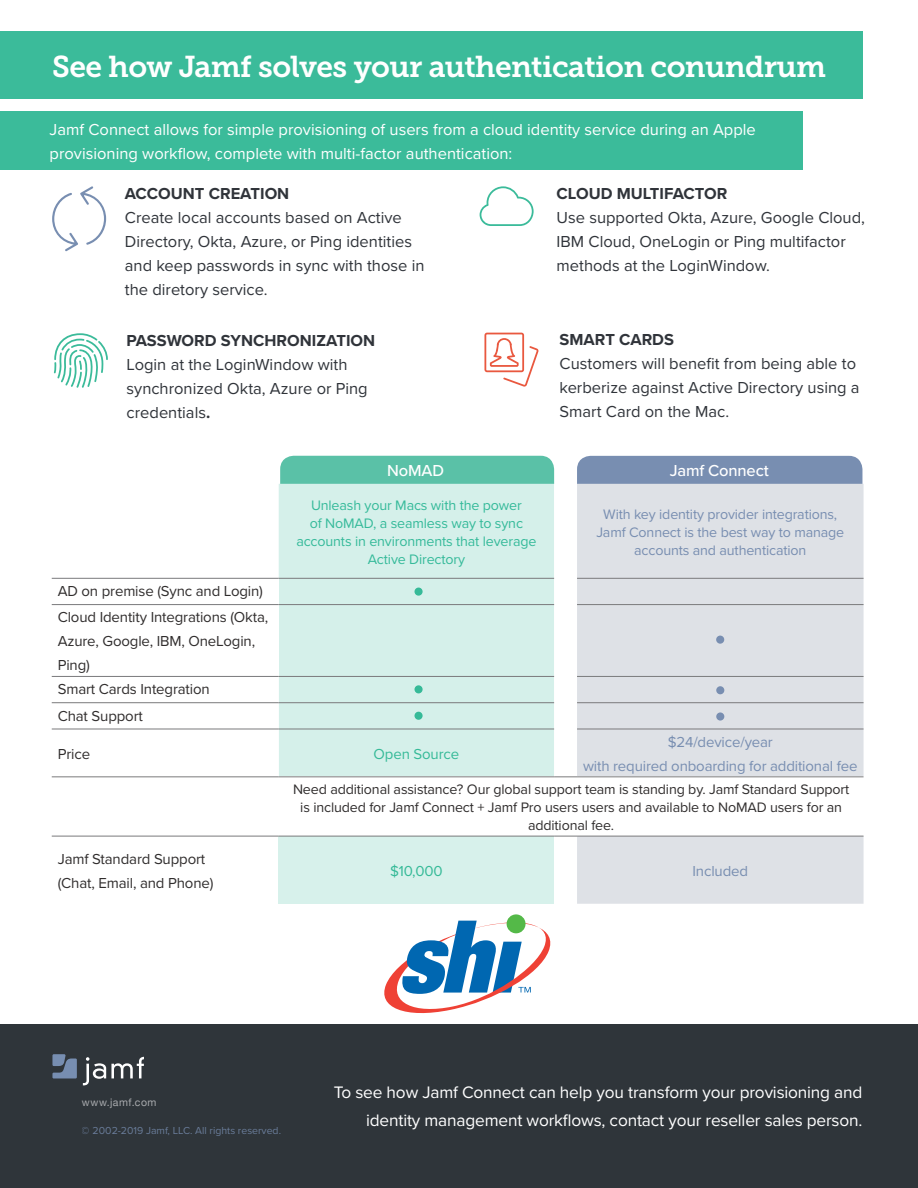
<style>
.page{position:relative;width:918px;height:1188px;background:#fff}
.page>*{position:absolute;margin:0;border:0;box-sizing:border-box;transform-origin:0 0}
.t1{font:30px "Museo Slab 700";letter-spacing:-.02em;color:#fff}
.t2{font:17.25px/28.5px "Proxima Nova";letter-spacing:-.01em;color:#fff;text-align:right}
.t3{font:16.5px/24px "Proxima Nova";color:#30343a}
.t4{font:16.5px/24px "Proxima Nova";color:#fff}
.t5{font:700 16.5px "Proxima Nova";color:#30343a}
.t6{font:500 16.5px "Proxima Nova";letter-spacing:-.01em;color:#fff}
.t7{font:15px/24px "Proxima Nova";letter-spacing:-.01em;color:#302d2d}
.t8{font:15px/24px "Proxima Nova";letter-spacing:-.01em;color:#788eb1;text-align:center}
.t9{font:15px "Proxima Nova";letter-spacing:-.01em;color:#36ba98}
.t10{font:14.25px/18px "Proxima Nova";letter-spacing:-.01em;color:#302d2d;text-align:center}
.t11{font:14.25px/18px "Proxima Nova";letter-spacing:-.01em;color:#35ba9a;text-align:center}
.t12{font:14.25px/18px "Proxima Nova";letter-spacing:-.01em;color:#788eb1;text-align:center}
.t13{font:10.5px "Proxima Nova";color:#788eb1}
.t14{font:10.5px "Helvetica Neue";letter-spacing:.045em;color:#a7a9ac}
.s1{font-weight:700}
</style>
<div class="page">
<div style="left:0;top:32px;width:862px;height:67px;background:#3bbb9a"></div>
<div style="left:0;top:111px;width:803px;height:59px;background:#3bbb9a"></div>
<div style="left:280px;top:456px;width:274px;height:77px;background:#5ac1a7;border-radius:14px"></div>
<div style="left:577px;top:456px;width:285px;height:77px;background:#788eb1;border-radius:14px"></div>
<div style="left:279px;top:484px;width:275px;height:292px;background:#d5f0ea"></div>
<div style="left:577px;top:484px;width:287px;height:420px;background:#dee1e6"></div>
<svg style="left:52px;top:703px;width:227px;height:201px"></svg>
<div style="left:279px;top:777px;width:585px;height:59px;background:#fff"></div>
<div style="left:279px;top:836px;width:275px;height:68px;background:#d7f1eb"></div>
<hr style="left:52px;top:578px;width:227px;height:1px;background:#7a7a7c">
<hr style="left:279px;top:578px;width:275px;height:1px;background:#7a7a7c">
<hr style="left:577px;top:578px;width:287px;height:1px;background:#7a7a7c">
<hr style="left:52px;top:604px;width:227px;height:1px;background:#7a7a7c">
<hr style="left:279px;top:604px;width:275px;height:1px;background:#7a7a7c">
<hr style="left:577px;top:604px;width:287px;height:1px;background:#7a7a7c">
<hr style="left:52px;top:676px;width:227px;height:1px;background:#7a7a7c">
<hr style="left:279px;top:676px;width:275px;height:1px;background:#7a7a7c">
<hr style="left:577px;top:676px;width:287px;height:1px;background:#7a7a7c">
<hr style="left:52px;top:702px;width:227px;height:1px;background:#7a7a7c">
<hr style="left:279px;top:702px;width:275px;height:1px;background:#7a7a7c">
<hr style="left:577px;top:702px;width:287px;height:1px;background:#7a7a7c">
<hr style="left:52px;top:729px;width:227px;height:1px;background:#7a7a7c">
<hr style="left:279px;top:729px;width:275px;height:1px;background:#7a7a7c">
<hr style="left:577px;top:729px;width:287px;height:1px;background:#7a7a7c">
<hr style="left:52px;top:776px;width:227px;height:1px;background:#7a7a7c">
<hr style="left:279px;top:776px;width:275px;height:1px;background:#7a7a7c">
<svg style="left:554px;top:578px;width:23px;height:199px"></svg>
<hr style="left:577px;top:776px;width:287px;height:1px;background:#7a7a7c">
<hr style="left:52px;top:836px;width:227px;height:1px;background:#7a7a7c">
<hr style="left:279px;top:836px;width:275px;height:1px;background:#7a7a7c">
<svg style="left:554px;top:836px;width:23px;height:1px"></svg>
<hr style="left:577px;top:836px;width:287px;height:1px;background:#7a7a7c">
<div style="left:716px;top:686px;width:8px;height:8px;background:#788eb1;border-radius:50%"></div>
<div style="left:716px;top:712px;width:8px;height:9px;background:#788eb1;border-radius:50%"></div>
<div style="left:415px;top:712px;width:8px;height:8px;background:#36ba98;border-radius:50%"></div>
<div style="left:415px;top:588px;width:8px;height:8px;background:#36ba98;border-radius:50%"></div>
<svg style="left:484px;top:333px;width:55px;height:54px"></svg>
<svg style="left:52px;top:186px;width:54px;height:65px"></svg>
<svg style="left:54px;top:333px;width:54px;height:55px"></svg>
<svg style="left:480px;top:186px;width:54px;height:40px"></svg>
<div style="left:716px;top:636px;width:8px;height:8px;background:#788eb1;border-radius:50%"></div>
<div style="left:0;top:1025px;width:918px;height:163px;background:#2f353a"></div>
<svg style="left:83px;top:1057px;width:61px;height:28px"></svg>
<svg style="left:52px;top:1054px;width:25px;height:24px"></svg>
<div style="left:415px;top:685px;width:8px;height:8px;background:#36ba98;border-radius:50%"></div>
<svg style="left:507px;top:914px;width:19px;height:19px"></svg>
<svg style="left:384px;top:917px;width:166px;height:96px"></svg>
<h1 class="t1" style="left:52px;top:49px;width:775px">See how Jamf solves your authentication conundrum</h1>
<p class="t4" style="left:50px;top:117px;width:708px">Jamf Connect allows for simple provisioning of users from a cloud identity service during an Apple provisioning workflow, complete with multi-factor authentication:</p>
<p class="t5" style="left:557px;top:182px;width:172px">CLOUD MULTIFACTOR</p>
<p class="t3" style="left:557px;top:205px;width:310px">Use supported Okta, Azure, Google Cloud,<br>IBM Cloud, OneLogin or Ping multifactor methods at the LoginWindow.</p>
<p class="t5" style="left:125px;top:182px;width:166px">ACCOUNT CREATION</p>
<p class="t3" style="left:125px;top:205px;width:301px">Create local accounts based on Active Directory, Okta, Azure, or Ping identities and keep passwords in sync with those in the diretory service.</p>
<p class="t5" style="left:127px;top:329px;width:250px">PASSWORD SYNCHRONIZATION</p>
<p class="t3" style="left:127px;top:352px;width:243px">Login at the LoginWindow with synchronized Okta, Azure or Ping credentials<span class="s1">.</span></p>
<p class="t5" style="left:560px;top:327px;width:116px">SMART CARDS</p>
<p class="t3" style="left:560px;top:351px;width:302px">Customers will benefit from being able to kerberize against Active Directory using a<br>Smart Card on the Mac.</p>
<p class="t6" style="left:387px;top:458px;width:58px">NoMAD</p>
<p class="t6" style="left:670px;top:458px;width:101px">Jamf Connect</p>
<p class="t11" style="left:296px;top:495px;width:242px">Unleash your Macs with the power<br>of NoMAD, a seamless way to sync accounts in environments that leverage<br>Active Directory</p>
<p class="t12" style="left:596px;top:504px;width:249px">With key identity provider integrations,<br>Jamf Connect is the best way to manage accounts and authentication</p>
<p class="t7" style="left:58px;top:577px;width:212px;line-height:26.2px">AD on premise (Sync and Login)<br>Cloud Identity Integrations (Okta,</p>
<p class="t7" style="left:58px;top:629px;width:199px">Azure, Google, IBM, OneLogin,<br>Ping)<br>Smart Cards Integration</p>
<p class="t7" style="left:58px;top:703px;width:87px">Chat Support</p>
<p class="t7" style="left:58px;top:741px;width:34px">Price</p>
<p class="t9" style="left:374px;top:743px;width:87px">Open Source</p>
<p class="t8" style="left:583px;top:729px;width:276px">$24/device/year<br>with required onboarding for additional fee</p>
<p class="t10" style="left:293px;top:780px;width:558px">Need additional assistance? Our global support team is standing by. Jamf Standard Support is included for Jamf Connect + Jamf Pro users users and available to NoMAD users for an additional fee.</p>
<p class="t7" style="left:58px;top:846px;width:157px">Jamf Standard Support (Chat, Email, and Phone)</p>
<p class="t9" style="left:390px;top:860px;width:54px">$10,000</p>
<p class="t8" style="left:693px;top:858px;width:57px">Included</p>
<p class="t14" style="left:82px;top:1095px;width:76px">www.jamf.com</p>
<p class="t13" style="left:82px;top:1123px;width:201px">© 2002-2019 Jamf, LLC. All rights reserved.</p>
<p class="t2" style="left:334px;top:1077px;width:530px">To see how Jamf Connect can help you transform your provisioning and identity management workflows, contact your reseller sales person.</p>
</div>
